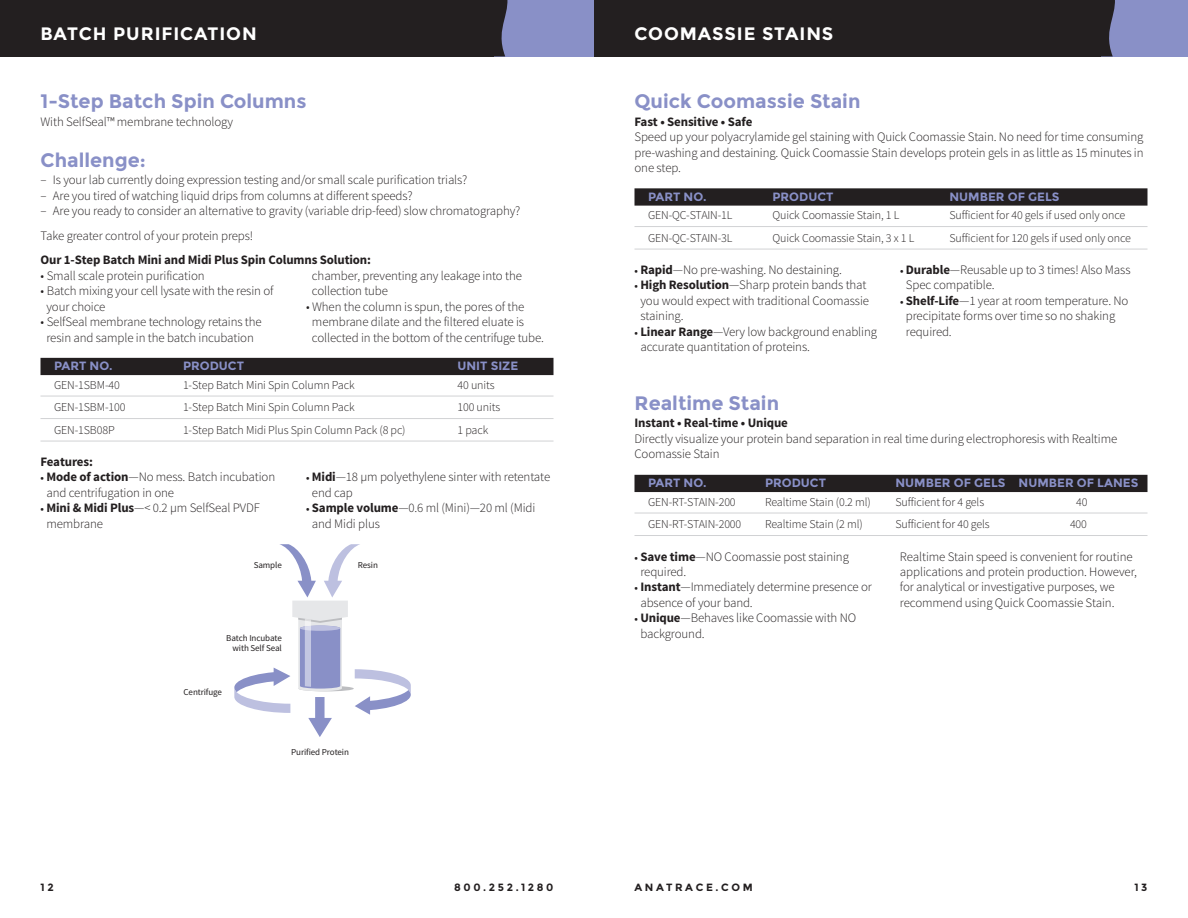
<style>
.page{position:relative;width:1188px;height:918px;background:#fff}
.page>*{position:absolute;margin:0;border:0;box-sizing:border-box;transform-origin:0 0}
.t1{font:700 19.5px "Montserrat";color:#8990c7}
.t2{font:700 18px "Montserrat";letter-spacing:.05em;color:#fff}
.t3{font:300 12.9px/15.5px "Source Sans Pro";letter-spacing:-.01em;color:#231f20}
.t4{font:700 12.9px "Source Sans Pro";letter-spacing:-.01em;color:#231f20}
.t5{font:300 12px "Source Sans Pro";letter-spacing:-.01em;color:#231f20}
.t6{font:700 12px "Montserrat";color:#8990c7}
.t7{font:700 10.5px "Montserrat";letter-spacing:.25em;color:#231f20}
.t8{font:9px/10.5px "Source Sans Pro";letter-spacing:-.01em;color:#231f20;text-align:right}
.s1{font-weight:700;font-size:10.05px}
.s2{font-weight:700}
</style>
<div class="page">
<div style="left:0;top:0;width:594px;height:56px;background:#8990c7"></div>
<svg style="left:493px;top:0;width:15px;height:56px"></svg>
<div style="left:0;top:0;width:493px;height:56px;background:#231f20"></div>
<div style="left:594px;top:0;width:594px;height:56px;background:#8990c7"></div>
<svg style="left:1101px;top:0;width:14px;height:56px"></svg>
<div style="left:594px;top:0;width:507px;height:56px;background:#231f20"></div>
<div style="left:634px;top:188px;width:514px;height:18px;background:#231f20"></div>
<hr style="left:634px;top:226px;width:514px;height:1px;background:#d1d2d4">
<hr style="left:634px;top:249px;width:514px;height:1px;background:#d1d2d4">
<div style="left:634px;top:475px;width:514px;height:17px;background:#231f20"></div>
<hr style="left:634px;top:513px;width:514px;height:1px;background:#d1d2d4">
<hr style="left:634px;top:535px;width:514px;height:1px;background:#d1d2d4">
<div style="left:40px;top:358px;width:514px;height:17px;background:#231f20"></div>
<hr style="left:40px;top:396px;width:514px;height:1px;background:#d1d2d4">
<hr style="left:40px;top:418px;width:514px;height:1px;background:#d1d2d4">
<hr style="left:40px;top:441px;width:514px;height:1px;background:#d1d2d4">
<svg style="left:234px;top:544px;width:177px;height:193px"></svg>
<h2 class="t2" style="left:40px;top:23px;width:85px">BATCH PURIFI</h2>
<h2 class="t2" style="left:180px;top:23px;width:52px">CATION</h2>
<h2 class="t2" style="left:634px;top:23px;width:28px">COOMASSIE</h2>
<h2 class="t2" style="left:762px;top:23px;width:37px">STAINS</h2>
<h1 class="t1" style="left:40px;top:90px;width:267px">1-Step Batch Spin Columns</h1>
<p class="t3" style="left:40px;top:114px;width:194px">With SelfSeal™ membrane technology</p>
<h1 class="t1" style="left:40px;top:148px;width:107px">Challenge:</h1>
<p class="t3" style="left:40px;top:172px;width:429px">– Is your lab currently doing expression testing and/or small scale purification trials?</p>
<p class="t3" style="left:40px;top:188px;width:374px">– Are you tired of watching liquid drips from columns at different speeds?</p>
<p class="t3" style="left:40px;top:199px;width:481px;line-height:24.5px">– Are you ready to consider an alternative to gravity (variable drip-feed) slow chromatography?<br>Take greater control of your protein preps!</p>
<p class="t4" style="left:40px;top:252px;width:332px">Our 1-Step Batch Mini and Midi Plus Spin Columns Solution:</p>
<p class="t3" style="left:40px;top:268px;width:166px">• Small scale protein purification</p>
<p class="t3" style="left:46px;top:284px;width:229px;text-indent:-6px">• Batch mixing your cell lysate with the resin of your choice</p>
<p class="t3" style="left:40px;top:315px;width:223px;text-align:center">• SelfSeal membrane technology retains the resin and sample in the batch incubation</p>
<p class="t3" style="left:312px;top:268px;width:211px">chamber, preventing any leakage into the collection tube</p>
<p class="t3" style="left:312px;top:299px;width:234px;text-indent:-6px">• When the column is spun, the pores of the membrane dilate and the filtered eluate is collected in the bottom of the centrifuge tube.</p>
<p class="t6" style="left:40px;top:359px;width:11px">PAR</p>
<p class="t6" style="left:79px;top:359px;width:35px">T NO .</p>
<p class="t6" style="left:183px;top:359px;width:9px">PRODU</p>
<p class="t6" style="left:228px;top:359px;width:18px">CT</p>
<p class="t6" style="left:458px;top:359px;width:7px">UNI</p>
<p class="t6" style="left:480px;top:359px;width:19px">T SIZE</p>
<p class="t5" style="left:54px;top:377px;width:67px">GEN-1SBM-40</p>
<p class="t5" style="left:183px;top:377px;width:173px">1-Step Batch Mini Spin Column Pack</p>
<p class="t5" style="left:458px;top:377px;width:39px">40 units</p>
<p class="t5" style="left:54px;top:400px;width:73px">GEN-1SBM-100</p>
<p class="t5" style="left:183px;top:400px;width:173px">1-Step Batch Mini Spin Column Pack</p>
<p class="t5" style="left:458px;top:400px;width:44px">100 units</p>
<p class="t5" style="left:54px;top:422px;width:62px">GEN-1SB08P</p>
<p class="t5" style="left:183px;top:422px;width:224px">1-Step Batch Midi Plus Spin Column Pack (8 pc)</p>
<p class="t5" style="left:458px;top:422px;width:32px">1 pack</p>
<p class="t4" style="left:40px;top:453px;width:54px">Features:</p>
<p class="t3" style="left:46px;top:470px;width:230px;text-indent:-6px"><span class="s1">•</span> <span class="s2">Mode of action</span>—No mess. Batch incubation and centrifugation in one</p>
<p class="t3" style="left:46px;top:500px;width:215px;text-indent:-6px"><span class="s1">•</span> <span class="s2">Mini &amp; Midi Plus</span>—&lt; 0.2 µm SelfSeal PVDF membrane</p>
<p class="t3" style="left:312px;top:470px;width:240px;text-indent:-6px"><span class="s1">•</span> <span class="s2">Midi</span>—18 µm polyethylene sinter with retentate end cap</p>
<p class="t3" style="left:312px;top:500px;width:225px;text-indent:-6px"><span class="s1">•</span> <span class="s2">Sample volume</span>—0.6 ml (Mini)—20 ml (Midi and Midi plus</p>
<p class="t8" style="left:254px;top:560px;width:30px">Sample</p>
<p class="t8" style="left:358px;top:560px;width:22px">Resin</p>
<p class="t8" style="left:226px;top:633px;width:57px">Batch Incubate with Self Seal</p>
<p class="t8" style="left:184px;top:687px;width:40px">Centrifuge</p>
<p class="t8" style="left:291px;top:747px;width:59px">Purified Protein</p>
<h1 class="t1" style="left:634px;top:90px;width:227px">Quick Coomassie Stain</h1>
<p class="t4" style="left:634px;top:113px;width:119px">Fast • Sensitive • Safe</p>
<p class="t3" style="left:634px;top:129px;width:511px;text-align:justify">Speed up your polyacrylamide gel staining with Quick Coomassie Stain. No need for time consuming pre-washing and destaining. Quick Coomassie Stain develops protein gels in as little as 15 minutes in one step.</p>
<p class="t6" style="left:634px;top:189px;width:11px">PAR</p>
<p class="t6" style="left:673px;top:189px;width:35px">T NO .</p>
<p class="t6" style="left:772px;top:189px;width:9px">PRODU</p>
<p class="t6" style="left:817px;top:189px;width:18px">CT</p>
<p class="t6" style="left:950px;top:189px;width:9px">NUMBER</p>
<p class="t6" style="left:1008px;top:189px;width:29px">OF GELS</p>
<p class="t5" style="left:648px;top:208px;width:86px">GEN-QC-STAIN-1L</p>
<p class="t5" style="left:772px;top:208px;width:128px">Quick Coomassie Stain, 1 L</p>
<p class="t5" style="left:950px;top:208px;width:177px">Sufficient for 40 gels if used only once</p>
<p class="t5" style="left:648px;top:230px;width:86px">GEN-QC-STAIN-3L</p>
<p class="t5" style="left:772px;top:230px;width:143px">Quick Coomassie Stain, 3 x 1 L</p>
<p class="t5" style="left:950px;top:230px;width:183px">Sufficient for 120 gels if used only once</p>
<p class="t3" style="left:634px;top:262px;width:209px"><span class="s1">•</span> <span class="s2">Rapid</span>—No pre-washing. No destaining.</p>
<p class="t3" style="left:640px;top:277px;width:230px;text-indent:-6px"><span class="s1">•</span> <span class="s2">High Resolution</span>—Sharp protein bands that you would expect with traditional Coomassie staining.</p>
<p class="t3" style="left:640px;top:324px;width:238px;text-indent:-6px"><span class="s1">•</span> <span class="s2">Linear Range</span>—Very low background enabling accurate quantitation of proteins.</p>
<p class="t3" style="left:906px;top:262px;width:226px;text-indent:-6px"><span class="s1">•</span> <span class="s2">Durable</span>—Reusable up to 3 times! Also Mass<br>Spec compatible.</p>
<p class="t3" style="left:906px;top:293px;width:224px;text-indent:-6px"><span class="s1">•</span> <span class="s2">Shelf-Life</span>—1 year at room temperature. No precipitate forms over time so no shaking required.</p>
<h1 class="t1" style="left:634px;top:392px;width:146px">Realtime Stain</h1>
<p class="t4" style="left:634px;top:415px;width:155px">Instant • Real-time • Unique</p>
<p class="t3" style="left:634px;top:431px;width:484px">Directly visualize your protein band separation in real time during electrophoresis with Realtime<br>Coomassie Stain</p>
<p class="t6" style="left:634px;top:476px;width:11px">PAR</p>
<p class="t6" style="left:673px;top:476px;width:52px">T NO . PRODU</p>
<p class="t6" style="left:810px;top:476px;width:18px">CT</p>
<p class="t6" style="left:896px;top:476px;width:9px">NUMBER</p>
<p class="t6" style="left:954px;top:476px;width:31px">OF GELSNUMBER</p>
<p class="t6" style="left:1077px;top:476px;width:30px">OF LANES</p>
<p class="t5" style="left:648px;top:494px;width:89px">GEN-RT-STAIN-200</p>
<p class="t5" style="left:765px;top:494px;width:107px">Realtime Stain (0.2 ml)</p>
<p class="t5" style="left:896px;top:494px;width:90px">Sufficient for 4 gels</p>
<p class="t5" style="left:1076px;top:494px;width:13px">40</p>
<p class="t5" style="left:648px;top:517px;width:95px">GEN-RT-STAIN-2000</p>
<p class="t5" style="left:765px;top:517px;width:99px">Realtime Stain (2 ml)</p>
<p class="t5" style="left:896px;top:517px;width:96px">Sufficient for 40 gels</p>
<p class="t5" style="left:1070px;top:517px;width:19px">400</p>
<p class="t3" style="left:640px;top:549px;width:210px;text-indent:-6px"><span class="s1">•</span> <span class="s2">Save time</span>—NO Coomassie post staining required.</p>
<p class="t3" style="left:640px;top:580px;width:233px;text-indent:-6px"><span class="s1">•</span> <span class="s2">Instant</span>—Immediately determine presence or absence of your band.</p>
<p class="t3" style="left:640px;top:611px;width:217px;text-indent:-6px"><span class="s1">•</span> <span class="s2">Unique</span>—Behaves like Coomassie with NO background.</p>
<p class="t3" style="left:900px;top:549px;width:238px">Realtime Stain speed is convenient for routine applications and protein production. However, for analytical or investigative purposes, we recommend using Quick Coomassie Stain.</p>
<p class="t7" style="left:41px;top:881px;width:15px">12</p>
<p class="t7" style="left:454px;top:881px;width:101px">800.252.1280</p>
<p class="t7" style="left:634px;top:881px;width:120px">anat rac e.c om</p>
<p class="t7" style="left:1134px;top:881px;width:15px">13</p>
</div>
